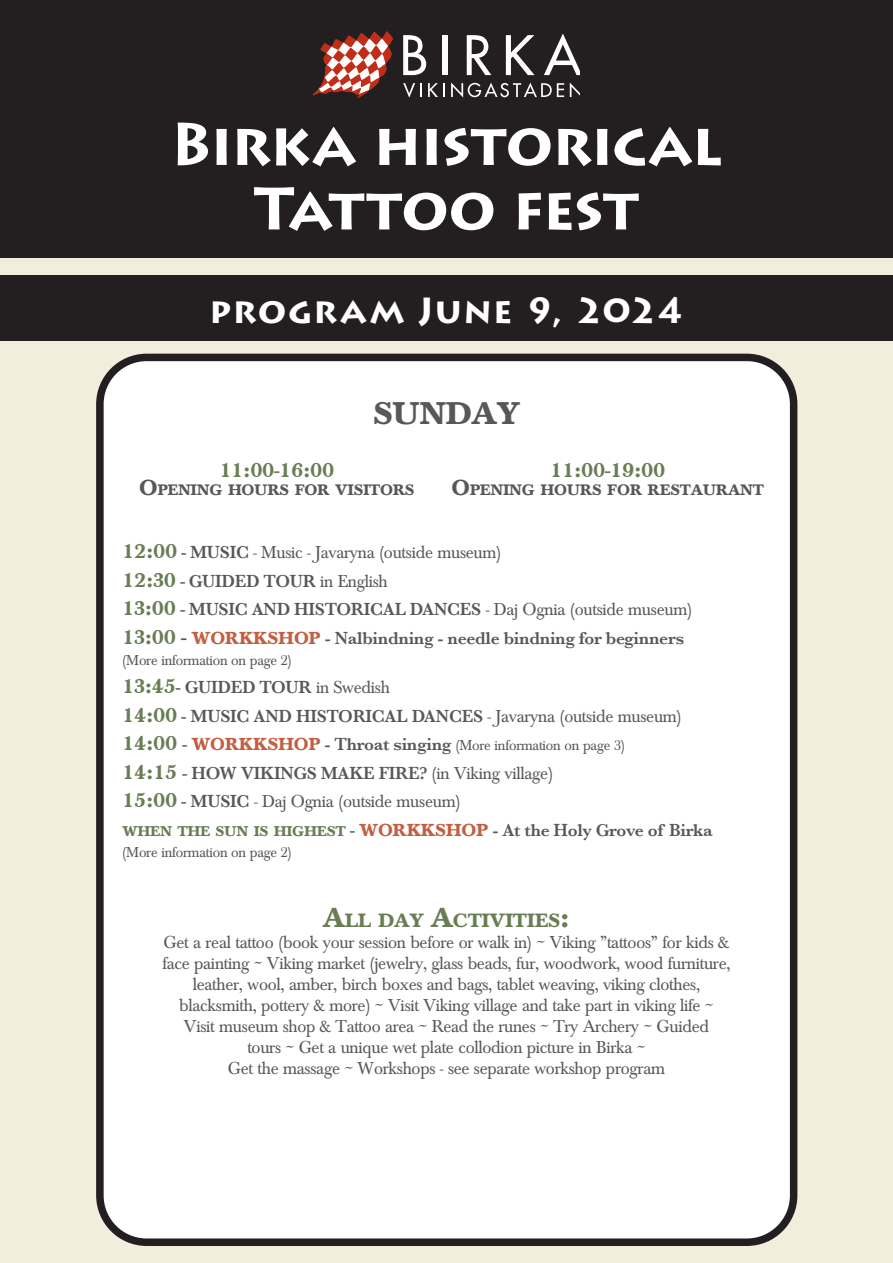
<style>
.page{position:relative;width:893px;height:1263px;background:#f3edde}
.page>*{position:absolute;margin:0;border:0;box-sizing:border-box;transform-origin:0 0}
.t1{font:700 60px/64.5px "Lithos Pro";letter-spacing:-.02em;color:#fff;text-align:center}
.t2{font:700 36px "Lithos Pro";letter-spacing:.03em;color:#fff}
.t3{font:700 32.55px "Baskerville";color:#57585a}
.t4{font:700 21px "Baskerville";letter-spacing:-.015em;color:#697d54}
.t5{font:700 19.95px "Baskerville";letter-spacing:-.02em;color:#697d54}
.t6{font:18px/21px "Baskerville";letter-spacing:-.015em;color:#57585a;text-align:center}
.t7{font:600 18px/28.5px "Baskerville";letter-spacing:-.015em;color:#57585a}
.t8{font:700 15.75px "Baskerville";letter-spacing:-.02em;color:#57585a}
.t9{font:15px "Baskerville";letter-spacing:-.015em;color:#57585a}
.s1{font-size:22.5px}
.s2{font-weight:700;font-size:21px;color:#697d54}
.s3{font-weight:700}
.s4{font-weight:400}
.s5{font-weight:700;font-size:21px}
.s6{font-weight:700;color:#c35e40}
.s7{font-weight:700;font-size:18px}
.s8{font-weight:700;font-size:18px;color:#c35e40}
.s9{font-weight:600;font-size:18px}
.s10{font-weight:700;font-size:14.7px;color:#697d54}
.s11{font-size:28.5px}
</style>
<div class="page">
<div style="left:0;top:0;width:893px;height:257px;background:#231f20"></div>
<div style="left:0;top:274px;width:893px;height:66px;background:#231f20"></div>
<svg style="left:313px;top:31px;width:80px;height:67px"></svg>
<svg style="left:403px;top:35px;width:23px;height:40px"></svg>
<div style="left:442px;top:35px;width:5px;height:40px;background:#fff"></div>
<svg style="left:467px;top:35px;width:24px;height:40px"></svg>
<svg style="left:506px;top:35px;width:29px;height:40px"></svg>
<svg style="left:544px;top:34px;width:36px;height:41px"></svg>
<svg style="left:403px;top:83px;width:18px;height:15px"></svg>
<svg style="left:428px;top:83px;width:17px;height:14px"></svg>
<svg style="left:451px;top:82px;width:113px;height:16px"></svg>
<svg style="left:570px;top:83px;width:10px;height:14px"></svg>
<div style="left:100px;top:357px;width:694px;height:885px;background:#fff;border-radius:47px"></div>
<div style="left:96px;top:354px;width:701px;height:892px;border:8px solid #231f20;border-radius:47px"></div>
<h1 class="t1" style="left:170px;top:113px;width:554px">Birka historical<br>Tattoo fest</h1>
<h2 class="t2" style="left:209px;top:289px;width:477px">program June 9, 2024</h2>
<h3 class="t3" style="left:373px;top:394px;width:149px">SUNDAY</h3>
<p class="t4" style="left:219px;top:457px;width:117px">11:00-16:00</p>
<p class="t8" style="left:139px;top:480px;width:254px"><span class="s1">O</span>PENING HOURS FOR VISITORS</p>
<p class="t4" style="left:550px;top:457px;width:117px">11:00-19:00</p>
<p class="t8" style="left:452px;top:480px;width:314px"><span class="s1">O</span>PENING HOURS FOR RESTAURANT</p>
<p class="t7" style="left:122px;top:538px;width:572px"><span class="s2">12:00</span> <span class="s3">-</span> MUSIC <span class="s4">- Music - Javaryna (outside museum)<br></span><span class="s2">12:30</span> <span class="s3">-</span> GUIDED TOUR <span class="s4">in English<br></span><span class="s2">13:00</span> <span class="s3">-</span> MUSIC AND HISTORICAL DANCES <span class="s4">- Daj Ognia (outside museum)<br></span><span class="s2">13:00</span> <span class="s5">-</span> <span class="s6">WORKKSHOP</span> - Nalbindning - needle bindning for beginners</p>
<p class="t9" style="left:122px;top:651px;width:171px">(More information on page 2)</p>
<p class="t7" style="left:122px;top:673px;width:561px"><span class="s2">13:45</span><span class="s3">-</span> GUIDED TOUR <span class="s4">in Swedish<br></span><span class="s2">14:00</span> <span class="s3">-</span> MUSIC AND HISTORICAL DANCES <span class="s4">- Javaryna (outside museum)</span></p>
<p class="t9" style="left:122px;top:737px;width:504px"><span class="s2">14:00</span> <span class="s7">-</span> <span class="s8">WORKKSHOP</span> <span class="s9">- Throat singing</span> (More information on page 3)</p>
<p class="t7" style="left:122px;top:758px;width:592px"><span class="s2">14:15</span> <span class="s3">-</span> HOW VIKINGS MAKE FIRE? <span class="s4">(in Viking village)<br></span><span class="s2">15:00</span> <span class="s3">-</span> MUSIC <span class="s4">- Daj Ognia (outside museum)<br></span><span class="s10">WHEN THE SUN IS HIGHEST</span> <span class="s3">-</span> <span class="s6">WORKKSHOP</span> - At the Holy Grove of Birka</p>
<p class="t9" style="left:122px;top:843px;width:171px">(More information on page 2)</p>
<p class="t5" style="left:323px;top:909px;width:249px"><span class="s11">A</span>LL DAY <span class="s11">A</span>CTIVITIES<span class="s11">:</span></p>
<p class="t6" style="left:162px;top:932px;width:570px">Get a real tattoo (book your session before or walk in) ~ Viking ”tattoos” for kids &amp; face painting ~ Viking market (jewelry, glass beads, fur, woodwork, wood furniture, leather, wool, amber, birch boxes and bags, tablet weaving, viking clothes, blacksmith, pottery &amp; more) ~ Visit Viking village and take part in viking life ~ Visit museum shop &amp; Tattoo area ~ Read the runes ~ Try Archery ~ Guided<br>tours ~ Get a unique wet plate collodion picture in Birka ~<br>Get the massage ~ Workshops - see separate workshop program</p>
</div>
